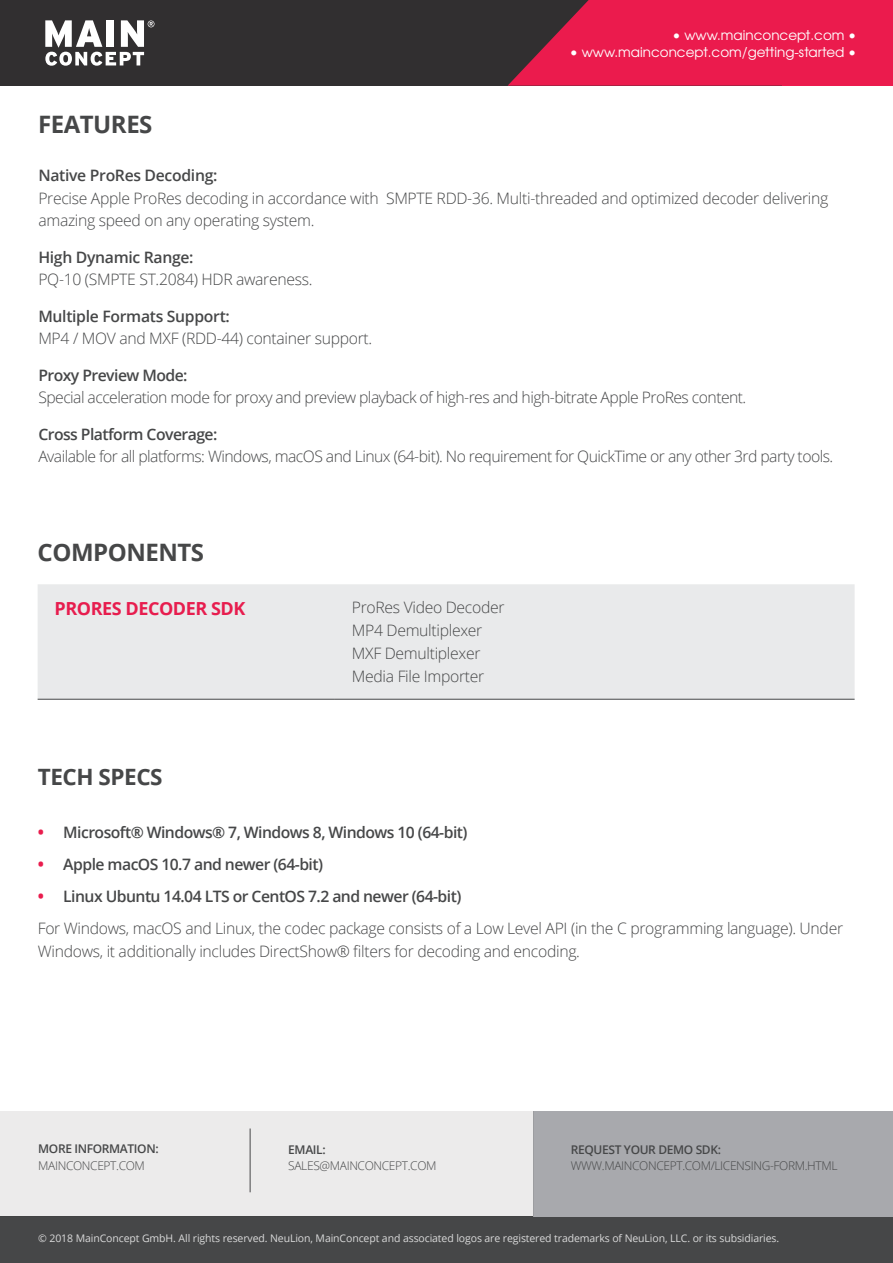
<style>
.page{position:relative;width:893px;height:1263px;background:#fff}
.page>*{position:absolute;margin:0;border:0;box-sizing:border-box;transform-origin:0 0}
.Subheader{font:700 24px "Open Sans";letter-spacing:-.02em;color:#464748}
.Subheader-2{font:700 22.5px "Open Sans";letter-spacing:-.02em;color:#464748}
.Subheader-3{font:700 18px "Open Sans";letter-spacing:-.025em;color:#e71d4e}
.Subheader-4{font:300 15.75px/22.5px "Open Sans";letter-spacing:-.02em;color:#464748}
.Subheader-5{font:600 15.75px "Open Sans";letter-spacing:-.035em;color:#464748}
.t1{font:13.5px "Te X Gyre Adventor";color:#fff}
.t2{font:300 12px "Open Sans";letter-spacing:-.03em;color:#464748}
.t3{font:600 12px/16.5px "Open Sans";letter-spacing:-.03em;color:#464748}
.t4{font:10.5px "Open Sans";letter-spacing:-.01em;color:#fff}
.s1{font-weight:600}
.s2{font-weight:700;font-size:16.5px;color:#e91c4d}
.s3{font-weight:300}
</style>
<div class="page">
<div style="left:0;top:0;width:893px;height:86px;background:#312f30"></div>
<svg style="left:508px;top:0;width:274px;height:86px;background:#cf1d48"></svg>
<div style="left:782px;top:0;width:111px;height:86px;background:#eb1b4d"></div>
<div style="left:0;top:1217px;width:893px;height:46px;background:#464748"></div>
<svg style="left:45px;top:20px;width:109px;height:46px"></svg>
<div style="left:533px;top:1111px;width:360px;height:106px;background:#a8a9ad"></div>
<div style="left:38px;top:584px;width:817px;height:115px;background:#e9eaeb"></div>
<hr style="left:38px;top:699px;width:297px;height:1px;background:#464748">
<hr style="left:335px;top:699px;width:520px;height:1px;background:#464748">
<div style="left:0;top:1111px;width:533px;height:106px;background:#ecebeb"></div>
<hr style="left:250px;top:1128px;width:1px;height:64px;background:#464748">
<p class="t1" style="left:672px;top:24px;width:185px">• www.mainconcept.com •</p>
<p class="t1" style="left:570px;top:41px;width:288px">• www.mainconcept.com/getting-started •</p>
<p class="Subheader" style="left:38px;top:107px;width:116px">FEATURES</p>
<p class="Subheader-4" style="left:38px;top:164px;width:791px"><span class="s1">Native ProRes Decoding:<br></span>Precise Apple ProRes decoding in accordance with SMPTE RDD-36. Multi-threaded and optimized decoder delivering amazing speed on any operating system.</p>
<p class="Subheader-4" style="left:38px;top:245px;width:276px"><span class="s1">High Dynamic Range:<br></span>PQ-10 (SMPTE ST.2084) HDR awareness.</p>
<p class="Subheader-4" style="left:38px;top:304px;width:335px"><span class="s1">Multiple Formats Support:<br></span>MP4 / MOV and MXF (RDD-44) container support.</p>
<p class="Subheader-4" style="left:38px;top:363px;width:709px"><span class="s1">Proxy Preview Mode:<br></span>Special acceleration mode for proxy and preview playback of high-res and high-bitrate Apple ProRes content.</p>
<p class="Subheader-4" style="left:38px;top:422px;width:796px"><span class="s1">Cross Platform Coverage:<br></span>Available for all platforms: Windows, macOS and Linux (64-bit). No requirement for QuickTime or any other 3rd party tools.</p>
<p class="Subheader" style="left:38px;top:535px;width:168px">COMPONENTS</p>
<p class="Subheader-3" style="left:55px;top:596px;width:192px">PRORES DECODER SDK</p>
<p class="Subheader-4" style="left:352px;top:596px;width:154px">ProRes Video Decoder</p>
<p class="Subheader-4" style="left:352px;top:619px;width:132px">MP4 Demultiplexer</p>
<p class="Subheader-4" style="left:352px;top:642px;width:130px">MXF Demultiplexer</p>
<p class="Subheader-4" style="left:352px;top:665px;width:134px">Media File Importer</p>
<p class="Subheader-2" style="left:38px;top:761px;width:126px">TECH SPECS</p>
<p class="Subheader-5" style="left:38px;top:822px;width:431px"><span class="s2">•</span> Microsoft® Windows® 7, Windows 8, Windows 10 (64-bit)</p>
<p class="Subheader-5" style="left:38px;top:854px;width:287px"><span class="s2">•</span> Apple macOS 10.7 and newer (64-bit)</p>
<p class="Subheader-5" style="left:38px;top:886px;width:425px"><span class="s2">•</span> Linux Ubuntu 14.04 LTS or CentOS 7.2 and newer (64-bit)</p>
<p class="Subheader-4" style="left:38px;top:917px;width:807px">For Windows, macOS and Linux, the codec package consists of a Low Level API (in the C programming language). Under<br>Windows, it additionally includes DirectShow® filters for decoding and encoding.</p>
<p class="t3" style="left:38px;top:1140px;width:122px">MORE INFORMATION:<br><span class="s3">MAINCONCEPT.COM</span></p>
<p class="t3" style="left:288px;top:1141px;width:39px">EMAIL:</p>
<p class="t2" style="left:288px;top:1157px;width:150px">SALES@MAINCONCEPT.COM</p>
<p class="t3" style="left:571px;top:1141px;width:152px">REQUEST YOUR DEMO SDK:</p>
<p class="t2" style="left:571px;top:1157px;width:268px">WWW.MAINCONCEPT.COM/LICENSING-FORM.HTML</p>
<p class="t4" style="left:38px;top:1231px;width:742px">© 2018 MainConcept GmbH. All rights reserved. NeuLion, MainConcept and associated logos are registered trademarks of NeuLion, LLC. or its subsidiaries.</p>
</div>
